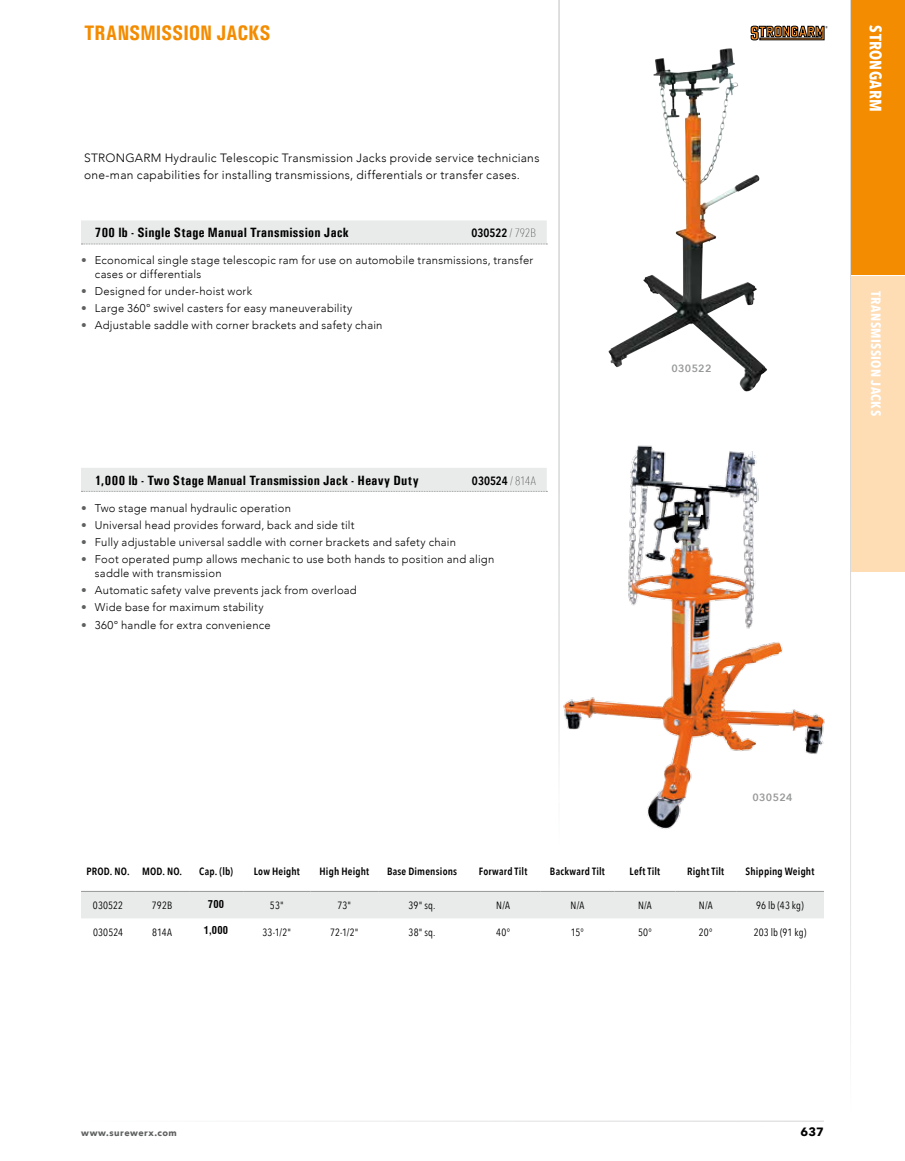
<style>
.page{position:relative;width:905px;height:1161px;background:#fff}
.page>*{position:absolute;margin:0;border:0;box-sizing:border-box;transform-origin:0 0}
.t1{font:700 condensed 21px "Univers";letter-spacing:-.005em;color:#f38c00}
.t2{font:700 16.5px "Avenir Next Condensed";letter-spacing:.02em;color:#fff}
.t3{font:700 condensed 13.5px "Univers";letter-spacing:.025em;color:#000}
.t4{font:700 13.5px "Avenir Next Condensed";letter-spacing:.025em;color:#fff}
.t5{font:300 12px/16.5px "Avenir";letter-spacing:.025em;color:#000}
.t6{font:600 12px "Avenir Next Condensed";color:#000}
.t7{font:700 12px "Avenir Next";color:#000}
.t8{font:300 11.25px/13.5px "Avenir";letter-spacing:.02em;color:#000}
.t9{font:600 10.5px "Avenir Next Condensed";letter-spacing:.02em;color:#000}
.t10{font:10.5px "Avenir Next Condensed";letter-spacing:.01em;color:#000}
.t11{font:600 10.5px "Avenir Next";letter-spacing:.035em;color:#969798}
.t12{font:700 condensed 10.5px "Swiss 721 BT";letter-spacing:.03em;color:#000}
.t13{font:700 9px "Avenir Next";letter-spacing:.055em;color:#5f6060}
.s1{font-weight:200}
.s2{font-family:"Avenir Next";font-weight:400;color:#5f6060}
</style>
<div class="page">
<svg style="left:750px;top:26px;width:77px;height:14px"></svg>
<div style="left:850px;top:0;width:54px;height:275px;background:#f38c00"></div>
<div style="left:850px;top:276px;width:54px;height:295px;background:#fedcb4"></div>
<img style="left:608px;top:48px;width:119px;height:319px">
<img style="left:563px;top:445px;width:262px;height:384px">
<div style="left:81px;top:468px;width:465px;height:24px;background:#e9eaea"></div>
<svg style="left:81px;top:491px;width:466px;height:1px"></svg>
<div style="left:81px;top:220px;width:465px;height:24px;background:#e9eaea"></div>
<svg style="left:81px;top:244px;width:466px;height:1px"></svg>
<div style="left:81px;top:892px;width:743px;height:26px;background:#e9eaea"></div>
<hr style="left:81px;top:891px;width:54px;height:1px;background:#969798">
<hr style="left:135px;top:891px;width:54px;height:1px;background:#969798">
<hr style="left:189px;top:891px;width:54px;height:1px;background:#969798">
<hr style="left:243px;top:891px;width:67px;height:1px;background:#969798">
<hr style="left:310px;top:891px;width:68px;height:1px;background:#969798">
<hr style="left:378px;top:891px;width:88px;height:1px;background:#969798">
<hr style="left:466px;top:891px;width:74px;height:1px;background:#969798">
<hr style="left:540px;top:891px;width:74px;height:1px;background:#969798">
<hr style="left:614px;top:891px;width:61px;height:1px;background:#969798">
<hr style="left:675px;top:891px;width:61px;height:1px;background:#969798">
<hr style="left:736px;top:891px;width:88px;height:1px;background:#969798">
<h1 class="t1" style="left:84px;top:20px;width:188px">TRANSMISSION JACKS</h1>
<p class="t5" style="left:84px;top:150px;width:457px">STRONGARM Hydraulic Telescopic Transmission Jacks provide service technicians one-man capabilities for installing transmissions, differentials or transfer cases.</p>
<p class="t3" style="left:95px;top:224px;width:255px">700 lb - Single Stage Manual Transmission Jack</p>
<p class="t6" style="left:471px;top:223px;width:66px">030522 <span class="s1">/ 792B</span></p>
<p class="t8" style="left:95px;top:254px;width:440px;text-indent:-14px"><span class="s2">•</span> Economical single stage telescopic ram for use on automobile transmissions, transfer cases or differentials</p>
<p class="t8" style="left:81px;top:284px;width:173px"><span class="s2">•</span> Designed for under-hoist work</p>
<p class="t8" style="left:81px;top:302px;width:273px"><span class="s2">•</span> Large 360° swivel casters for easy maneuverability</p>
<p class="t8" style="left:81px;top:319px;width:303px"><span class="s2">•</span> Adjustable saddle with corner brackets and safety chain</p>
<p class="t3" style="left:95px;top:472px;width:325px">1,000 lb - Two Stage Manual Transmission Jack - Heavy Duty</p>
<p class="t6" style="left:472px;top:470px;width:65px">030524 <span class="s1">/ 814A</span></p>
<p class="t8" style="left:81px;top:501px;width:211px"><span class="s2">•</span> Two stage manual hydraulic operation</p>
<p class="t8" style="left:81px;top:518px;width:275px"><span class="s2">•</span> Universal head provides forward, back and side tilt</p>
<p class="t8" style="left:81px;top:535px;width:376px"><span class="s2">•</span> Fully adjustable universal saddle with corner brackets and safety chain</p>
<p class="t8" style="left:95px;top:553px;width:401px;text-indent:-14px"><span class="s2">•</span> Foot operated pump allows mechanic to use both hands to position and align saddle with transmission</p>
<p class="t8" style="left:81px;top:584px;width:277px"><span class="s2">•</span> Automatic safety valve prevents jack from overload</p>
<p class="t8" style="left:81px;top:601px;width:184px"><span class="s2">•</span> Wide base for maximum stability</p>
<p class="t8" style="left:81px;top:618px;width:191px"><span class="s2">•</span> 360° handle for extra convenience</p>
<p class="t11" style="left:671px;top:360px;width:42px">030522</p>
<h2 class="t2" style="left:885px;top:25px;width:88px;rotate:90deg">STRONGARM</h2>
<p class="t4" style="left:884px;top:291px;width:126px;rotate:90deg">TRANSMISSION JACKS</p>
<p class="t11" style="left:752px;top:789px;width:42px">030524</p>
<p class="t9" style="left:86px;top:862px;width:97px">PROD. NO. MOD. NO.</p>
<p class="t9" style="left:199px;top:862px;width:35px">Cap. (lb)</p>
<p class="t9" style="left:254px;top:862px;width:48px">Low Height</p>
<p class="t9" style="left:319px;top:862px;width:51px">High Height</p>
<p class="t9" style="left:387px;top:862px;width:72px">Base Dimensions</p>
<p class="t9" style="left:479px;top:862px;width:50px">Forward Tilt</p>
<p class="t9" style="left:550px;top:862px;width:56px">Backward Tilt</p>
<p class="t9" style="left:629px;top:862px;width:32px">Left Tilt</p>
<p class="t9" style="left:687px;top:862px;width:39px">Right Tilt</p>
<p class="t9" style="left:745px;top:862px;width:70px">Shipping Weight</p>
<p class="t10" style="left:93px;top:896px;width:32px">030522</p>
<p class="t10" style="left:152px;top:896px;width:22px">792B</p>
<p class="t12" style="left:208px;top:897px;width:18px">700</p>
<p class="t10" style="left:270px;top:896px;width:15px">53"</p>
<p class="t10" style="left:337px;top:896px;width:15px">73"</p>
<p class="t10" style="left:408px;top:896px;width:28px">39" sq.</p>
<p class="t10" style="left:496px;top:896px;width:15px">N/A</p>
<p class="t10" style="left:570px;top:896px;width:15px">N/A</p>
<p class="t10" style="left:638px;top:896px;width:15px">N/A</p>
<p class="t10" style="left:698px;top:896px;width:15px">N/A</p>
<p class="t10" style="left:756px;top:896px;width:49px">96 lb (43 kg)</p>
<p class="t10" style="left:93px;top:923px;width:32px">030524</p>
<p class="t10" style="left:152px;top:923px;width:21px">814A</p>
<p class="t12" style="left:204px;top:924px;width:26px">1,000</p>
<p class="t10" style="left:262px;top:923px;width:30px">33-1/2"</p>
<p class="t10" style="left:330px;top:923px;width:30px">72-1/2"</p>
<p class="t10" style="left:408px;top:923px;width:29px">38" sq.</p>
<p class="t10" style="left:496px;top:923px;width:15px">40°</p>
<p class="t10" style="left:571px;top:923px;width:15px">15°</p>
<p class="t10" style="left:638px;top:923px;width:15px">50°</p>
<p class="t10" style="left:699px;top:923px;width:15px">20°</p>
<p class="t10" style="left:753px;top:923px;width:54px">203 lb (91 kg)</p>
<p class="t13" style="left:81px;top:1125px;width:97px">www.surewerx.com</p>
<p class="t7" style="left:800px;top:1122px;width:25px">637</p>
</div>
